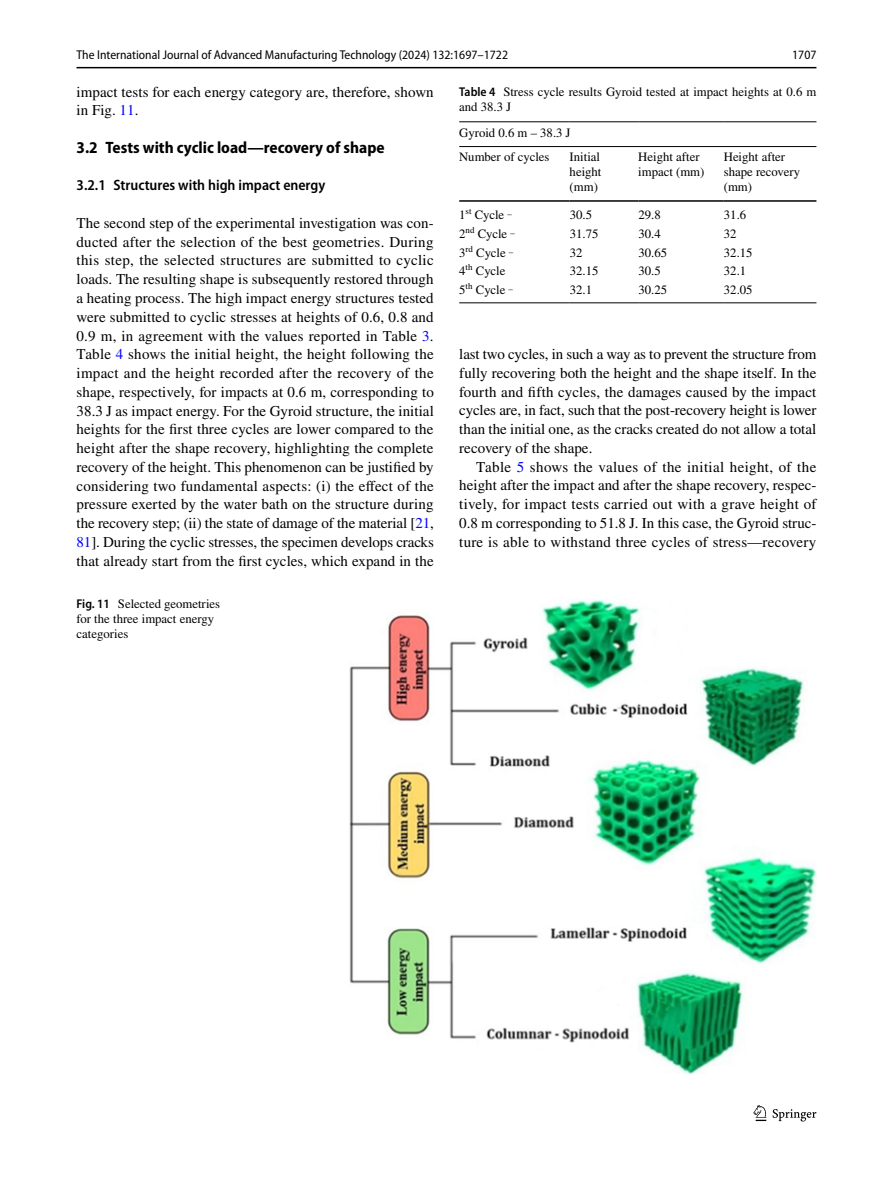
<style>
.page{position:relative;width:893px;height:1187px;background:#fff}
.page>*{position:absolute;margin:0;border:0;box-sizing:border-box;transform-origin:0 0}
.t1{font:700 semi-condensed 16.5px "Myriad Pro";color:#000}
.t2{font:15px/18.8px "STIX";letter-spacing:.005em;color:#000;text-align:justify}
.t3{font:600 semi-condensed 15px "Myriad Pro";color:#000}
.t4{font:12.75px/15px "STIX";color:#000}
.t5{font:semi-condensed 12.75px "Myriad Pro";color:#000}
.s1{color:#00f}
.s2{font-family:"Myriad Pro";font-weight:600;font-stretch:semi-condensed}
</style>
<div class="page">
<hr style="left:77px;top:67px;width:739px;height:1px;background:#000">
<svg style="left:753px;top:1105px;width:13px;height:15px"></svg>
<svg style="left:773px;top:1109px;width:43px;height:12px"></svg>
<img style="left:349px;top:599px;width:467px;height:474px">
<hr style="left:459px;top:121px;width:111px;height:1px;background:#000">
<hr style="left:570px;top:121px;width:68px;height:1px;background:#000">
<hr style="left:638px;top:121px;width:86px;height:1px;background:#000">
<hr style="left:724px;top:121px;width:92px;height:1px;background:#000">
<hr style="left:459px;top:200px;width:111px;height:2px;background:#000">
<hr style="left:570px;top:200px;width:68px;height:2px;background:#000">
<hr style="left:638px;top:200px;width:86px;height:2px;background:#000">
<hr style="left:724px;top:200px;width:92px;height:2px;background:#000">
<hr style="left:459px;top:302px;width:111px;height:1px;background:#000">
<hr style="left:570px;top:302px;width:68px;height:1px;background:#000">
<hr style="left:638px;top:302px;width:86px;height:1px;background:#000">
<hr style="left:724px;top:302px;width:92px;height:1px;background:#000">
<hr style="left:459px;top:146px;width:357px;height:1px;background:#000">
<p class="t5" style="left:77px;top:48px;width:433px">The International Journal of Advanced Manufacturing Technology (2024) 132:1697–1722</p>
<p class="t5" style="left:792px;top:48px;width:26px">1707</p>
<p class="t2" style="left:77px;top:83px;width:359px">impact tests for each energy category are, therefore, shown in Fig. <span class="s1">11</span>.</p>
<p class="t1" style="left:77px;top:138px;width:310px">3.2 Tests with cyclic load—recovery of shape</p>
<p class="t3" style="left:77px;top:177px;width:250px">3.2.1 Structures with high impact energy</p>
<p class="t2" style="left:77px;top:214px;width:359px">The second step of the experimental investigation was con&shy;ducted after the selection of the best geometries. During this step, the selected structures are submitted to cyclic loads. The resulting shape is subsequently restored through a heating process. The high impact energy structures tested were submitted to cyclic stresses at heights of 0.6, 0.8 and 0.9 m, in agreement with the values reported in Table <span class="s1">3</span>.<br>Table <span class="s1">4</span> shows the initial height, the height following the impact and the height recorded after the recovery of the shape, respectively, for impacts at 0.6 m, corresponding to 38.3 J as impact energy. For the Gyroid structure, the initial heights for the first three cycles are lower compared to the height after the shape recovery, highlighting the complete recovery of the height. This phenomenon can be justified by considering two fundamental aspects: (i) the effect of the pressure exerted by the water bath on the structure during the recovery step; (ii) the state of damage of the material [<span class="s1">21</span>, <span class="s1">81</span>]. During the cyclic stresses, the specimen develops cracks that already start from the first cycles, which expand in the</p>
<p class="t4" style="left:459px;top:85px;width:359px"><span class="s2">Table 4</span> Stress cycle results Gyroid tested at impact heights at 0.6 m and 38.3 J</p>
<p class="t4" style="left:459px;top:121px;width:113px;line-height:24.5px">Gyroid 0.6 m – 38.3 J<br>Number of cycles</p>
<p class="t4" style="left:570px;top:150px;width:33px;text-align:justify">Initial height (mm)</p>
<p class="t4" style="left:638px;top:150px;width:68px">Height after impact (mm)</p>
<p class="t4" style="left:724px;top:150px;width:78px">Height after shape recovery (mm)</p>
<p class="t4" style="left:459px;top:208px;width:54px">1<sup>st</sup> Cycle <sup>_</sup></p>
<p class="t4" style="left:570px;top:208px;width:24px">30.5</p>
<p class="t4" style="left:638px;top:208px;width:24px">29.8</p>
<p class="t4" style="left:724px;top:208px;width:24px">31.6</p>
<p class="t4" style="left:459px;top:227px;width:57px">2<sup>nd</sup> Cycle <sup>_</sup></p>
<p class="t4" style="left:570px;top:227px;width:30px">31.75</p>
<p class="t4" style="left:638px;top:227px;width:24px">30.4</p>
<p class="t4" style="left:724px;top:227px;width:14px">32</p>
<p class="t4" style="left:459px;top:246px;width:56px">3<sup>rd</sup> Cycle <sup>_</sup></p>
<p class="t4" style="left:570px;top:246px;width:14px">32</p>
<p class="t4" style="left:638px;top:246px;width:30px">30.65</p>
<p class="t4" style="left:724px;top:246px;width:30px">32.15</p>
<p class="t4" style="left:459px;top:264px;width:48px">4<sup>th</sup> Cycle</p>
<p class="t4" style="left:570px;top:264px;width:30px">32.15</p>
<p class="t4" style="left:638px;top:264px;width:24px">30.5</p>
<p class="t4" style="left:724px;top:264px;width:24px">32.1</p>
<p class="t4" style="left:459px;top:283px;width:55px">5<sup>th</sup> Cycle <sup>_</sup></p>
<p class="t4" style="left:570px;top:283px;width:24px">32.1</p>
<p class="t4" style="left:638px;top:283px;width:30px">30.25</p>
<p class="t4" style="left:724px;top:283px;width:30px">32.05</p>
<p class="t2" style="left:459px;top:346px;width:359px">last two cycles, in such a way as to prevent the structure from fully recovering both the height and the shape itself. In the fourth and fifth cycles, the damages caused by the impact cycles are, in fact, such that the post-recovery height is lower than the initial one, as the cracks created do not allow a total recovery of the shape.</p>
<p class="t2" style="left:459px;top:458px;width:359px;text-indent:17px">Table <span class="s1">5</span> shows the values of the initial height, of the height after the impact and after the shape recovery, respec&shy;tively, for impact tests carried out with a grave height of 0.8 m corresponding to 51.8 J. In this case, the Gyroid struc&shy;ture is able to withstand three cycles of stress—recovery</p>
<p class="t4" style="left:77px;top:597px;width:145px"><span class="s2">Fig. 11</span> Selected geometries for the three impact energy categories</p>
</div>
